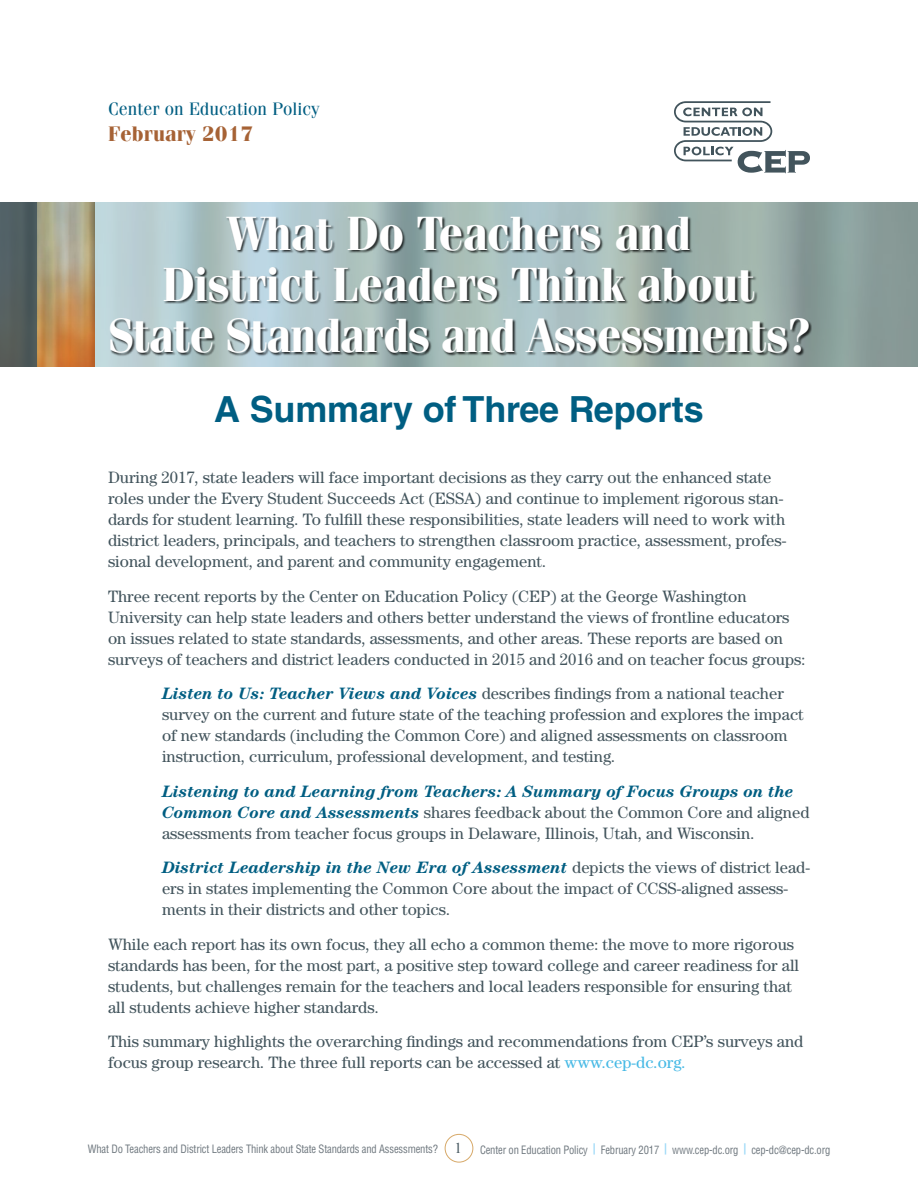
<style>
.page{position:relative;width:918px;height:1188px;background:#fff}
.page>*{position:absolute;margin:0;border:0;box-sizing:border-box;transform-origin:0 0}
.t1{font:700 48px/51px "Fenice";letter-spacing:-.01em;color:#fff;text-align:center;scale:.94 1}
.t2{font:700 36px "Helvetica LT Std";letter-spacing:-.005em;color:#005e82}
.t3{font:700 21px "Fenice";color:#a66235}
.t4{font:18px "Fenice";color:#005e82}
.t5{font:16.5px/21px "Century";color:#42545c}
.t6{font:condensed 11.25px "Helvetica LT Std";letter-spacing:-.015em;color:#6e777e;scale:.94 1}
.s1{font-weight:700;font-style:italic;color:#005e82}
.s2{color:#46b9e5}
.s3{font-family:"Times New Roman";font-stretch:normal;font-size:15px;color:#42545c}
.s4{font-weight:700;font-stretch:normal;color:#9ad8f7}
</style>
<div class="page">
<div style="left:445px;top:1134px;width:28px;height:28px;border:1px solid #d7a969;border-radius:50%"></div>
<svg style="left:674px;top:101px;width:136px;height:72px"></svg>
<img style="left:94px;top:202px;width:824px;height:165px">
<img style="left:37px;top:202px;width:57px;height:165px">
<div style="left:0;top:202px;width:37px;height:165px;background:#515d5c"></div>
<div style="left:110px;top:217px;width:702px;height:139px;background:#000;opacity:.75"></div>
<p class="t4" style="left:108px;top:98px;width:213px">Center on Education Policy</p>
<p class="t3" style="left:108px;top:121px;width:147px">February 2017</p>
<h1 class="t1" style="left:108px;top:207px;width:748px">What Do Teachers and<br>District Leaders Think about<br>State Standards and Assessments?</h1>
<h2 class="t2" style="left:214px;top:387px;width:491px">A Summary of Three Reports</h2>
<p class="t5" style="left:108px;top:467px;width:680px">During 2017, state leaders will face important decisions as they carry out the enhanced state roles under the Every Student Succeeds Act (ESSA) and continue to implement rigorous stan&shy;dards for student learning. To fulfill these responsibilities, state leaders will need to work with district leaders, principals, and teachers to strengthen classroom practice, assessment, profes&shy;sional development, and parent and community engagement.</p>
<p class="t5" style="left:108px;top:585px;width:699px">Three recent reports by the Center on Education Policy (CEP) at the George Washington University can help state leaders and others better understand the views of frontline educators on issues related to state standards, assessments, and other areas. These reports are based on surveys of teachers and district leaders conducted in 2015 and 2016 and on teacher focus groups:</p>
<p class="t5" style="left:162px;top:683px;width:643px"><span class="s1">Listen to Us: Teacher Views and Voices</span> describes findings from a national teacher survey on the current and future state of the teaching profession and explores the impact of new standards (including the Common Core) and aligned assessments on classroom instruction, curriculum, professional development, and testing.</p>
<p class="t5" style="left:162px;top:780px;width:649px"><span class="s1">Listening to and Learning from Teachers: A Summary of Focus Groups on the<br>Common Core and Assessments</span> shares feedback about the Common Core and aligned assessments from teacher focus groups in Delaware, Illinois, Utah, and Wisconsin.</p>
<p class="t5" style="left:162px;top:857px;width:650px"><span class="s1">District Leadership in the New Era of Assessment</span> depicts the views of district lead&shy;ers in states implementing the Common Core about the impact of CCSS-aligned assess&shy;ments in their districts and other topics.</p>
<p class="t5" style="left:108px;top:933px;width:693px">While each report has its own focus, they all echo a common theme: the move to more rigorous standards has been, for the most part, a positive step toward college and career readiness for all students, but challenges remain for the teachers and local leaders responsible for ensuring that all students achieve higher standards.</p>
<p class="t5" style="left:108px;top:1031px;width:697px">This summary highlights the overarching findings and recommendations from CEP’s surveys and focus group research. The three full reports can be accessed at <span class="s2">www.cep-dc.org.</span></p>
<p class="t6" style="left:88px;top:1142px;width:792px">What Do Teachers and District Leaders Think about State Standards and Assessments? <span class="s3">1</span> Center on Education Policy <span class="s4">|</span> February 2017 <span class="s4">|</span> www.cep-dc.org <span class="s4">|</span> cep-dc@cep-dc.org</p>
</div>
